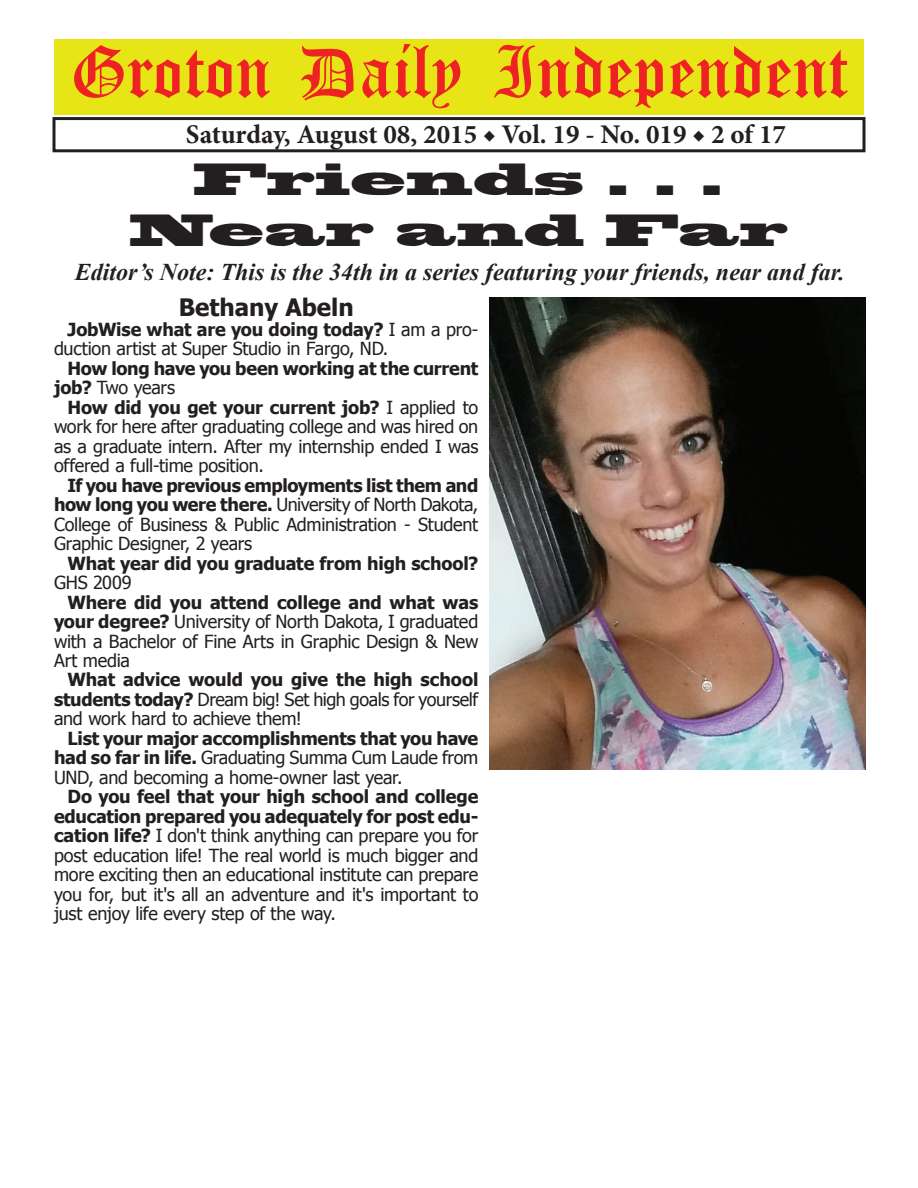
<style>
.page{position:relative;width:918px;height:1188px;background:#fff}
.page>*{position:absolute;margin:0;border:0;box-sizing:border-box;transform-origin:0 0}
.t1{font:54px "Old English Five";color:#ee2123}
.t2{font:42px/50.4px "Blackoak Std";color:#231f20;text-align:center}
.t3{font:700 27px "Minion Pro";color:#231f20}
.t4{font:italic 700 24px "Times New Roman";color:#231f20}
.t5{font:700 24px "Tahoma";color:#231f20}
.t6{font:18px/19.5px "Tahoma";letter-spacing:-.015em;color:#231f20;text-align:justify}
.t7{font:700 18px/19.5px "Tahoma";letter-spacing:-.015em;color:#231f20}
.s1{font-weight:700}
.s2{font-weight:400}
</style>
<div class="page">
<div style="left:52px;top:117px;width:814px;height:35px;border:3px solid #231f20"></div>
<div style="left:54px;top:40px;width:810px;height:75px;background:#e7e515"></div>
<img style="left:490px;top:298px;width:375px;height:471px">
<h1 class="t1" style="left:70px;top:47px;width:779px">Groton Daily Independent</h1>
<h3 class="t3" style="left:186px;top:116px;width:602px">Saturday, August 08, 2015 ◆ Vol. 19 - No. 019 ◆ 2 of 17</h3>
<h2 class="t2" style="left:129px;top:155px;width:661px">Friends . . .<br>Near and Far</h2>
<h3 class="t4" style="left:75px;top:255px;width:771px">Editor’s Note: This is the 34th in a series featuring your friends, near and far.</h3>
<h3 class="t5" style="left:179px;top:291px;width:177px">Bethany Abeln</h3>
<p class="t6" style="left:54px;top:318px;width:426px;text-indent:14px"><span class="s1">JobWise what are you doing today?</span> I am a pro&shy;duction artist at Super Studio in Fargo, ND.</p>
<p class="t7" style="left:54px;top:357px;width:426px;text-indent:14px">How long have you been working at the current job? <span class="s2">Two years</span></p>
<p class="t6" style="left:54px;top:396px;width:426px;text-indent:14px"><span class="s1">How did you get your current job?</span> I applied to work for here after graduating college and was hired on as a graduate intern. After my internship ended I was offered a full-time position.</p>
<p class="t6" style="left:54px;top:474px;width:426px;text-indent:14px"><span class="s1">If you have previous employments list them and how long you were there.</span> University of North Dakota, College of Business &amp; Public Administration - Student Graphic Designer, 2 years</p>
<p class="t7" style="left:68px;top:552px;width:412px">What year did you graduate from high school?</p>
<p class="t6" style="left:54px;top:572px;width:79px">GHS 2009</p>
<p class="t6" style="left:54px;top:591px;width:426px;text-indent:14px"><span class="s1">Where did you attend college and what was your degree?</span> University of North Dakota, I graduated with a Bachelor of Fine Arts in Graphic Design &amp; New Art media</p>
<p class="t6" style="left:54px;top:669px;width:426px;text-indent:14px"><span class="s1">What advice would you give the high school students today?</span> Dream big! Set high goals for yourself and work hard to achieve them!</p>
<p class="t6" style="left:54px;top:728px;width:426px;text-indent:14px"><span class="s1">List your major accomplishments that you have had so far in life.</span> Graduating Summa Cum Laude from UND, and becoming a home-owner last year.</p>
<p class="t6" style="left:54px;top:786px;width:426px;text-indent:14px"><span class="s1">Do you feel that your high school and college education prepared you adequately for post edu&shy;cation life?</span> I don't think anything can prepare you for post education life! The real world is much bigger and more exciting then an educational institute can prepare you for, but it's all an adventure and it's important to just enjoy life every step of the way.</p>
</div>
